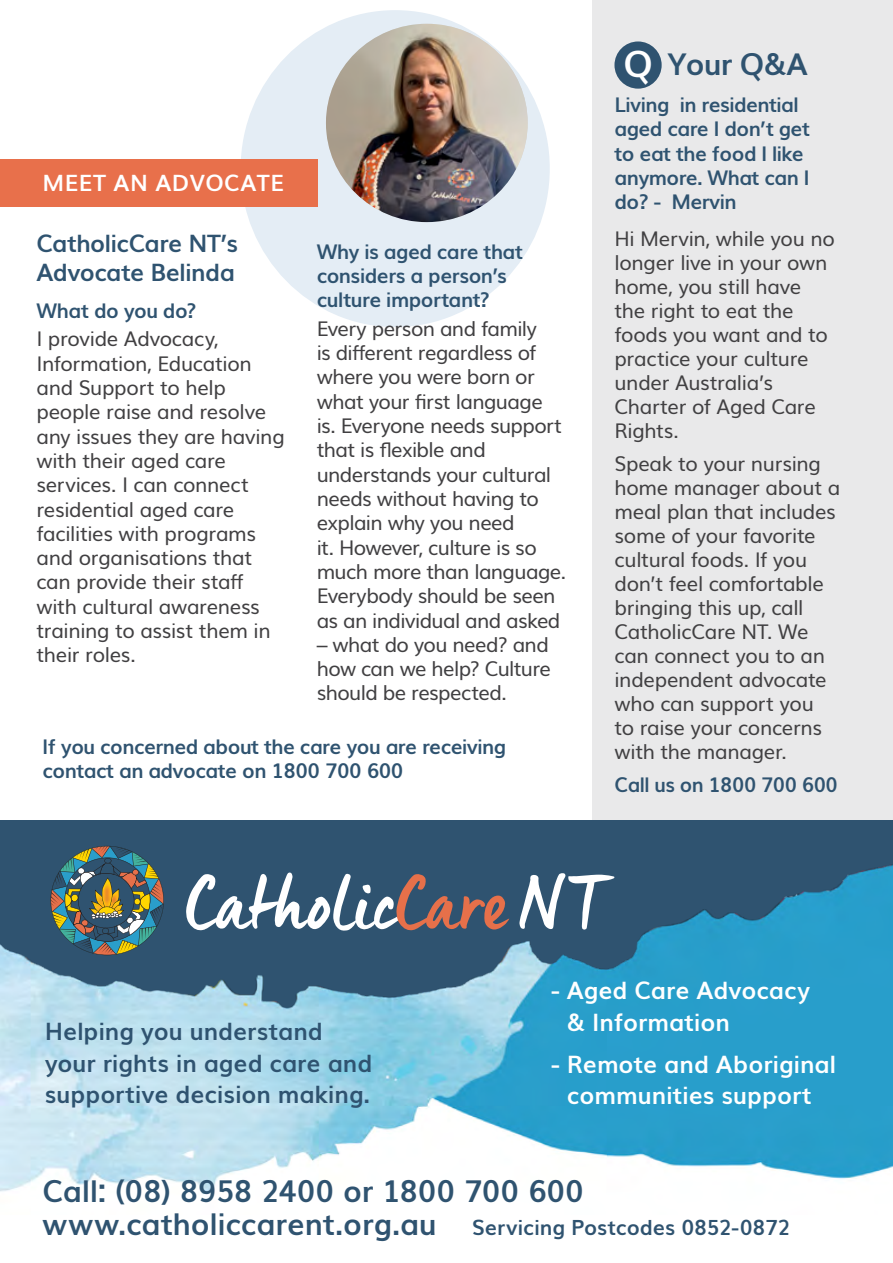
<style>
.page{position:relative;width:893px;height:1263px;background:#fff}
.page>*{position:absolute;margin:0;border:0;box-sizing:border-box;transform-origin:0 0}
.t1{font:700 30.15px "Muli";letter-spacing:-.01em;color:#2f5370}
.t2{font:700 30px "Muli";color:#2f5370}
.t3{font:700 24px/31.5px "Muli";color:#2f5370}
.t4{font:700 24px/31.5px "Muli";letter-spacing:.005em;color:#fff}
.t5{font:700 22.5px "Muli";letter-spacing:.02em;color:#fff}
.t6{font:700 21px "Muli";color:#2f5370}
.t7{font:20.25px/24.3px "Muli";letter-spacing:-.02em;color:#414042}
.t8{font:700 20.25px/24.3px "Muli";letter-spacing:-.025em;color:#2f5370}
.s1{font-size:36px;color:#fff}
.s2{font-size:30.15px}
</style>
<div class="page">
<div style="left:241px;top:10px;width:309px;height:317px;background:#e4edf5;border-radius:50%"></div>
<div style="left:592px;top:0;width:301px;height:850px;background:#e9e9ea"></div>
<div style="left:614px;top:41px;width:48px;height:48px;background:#2f5370;border-radius:50%"></div>
<img style="left:0;top:820px;width:893px;height:375px">
<img style="left:326px;top:24px;width:202px;height:198px">
<svg style="left:51px;top:846px;width:113px;height:109px;background:#576f6b"></svg>
<svg style="left:519px;top:873px;width:95px;height:57px"></svg>
<svg style="left:186px;top:872px;width:323px;height:59px"></svg>
<div style="left:0;top:159px;width:317px;height:48px;background:#e8704b"></div>
<p class="t5" style="left:43px;top:165px;width:243px">MEET AN ADVOCATE</p>
<p class="t3" style="left:36px;top:227px;width:203px;line-height:28.8px">CatholicCare NT’s<br>Advocate Belinda</p>
<p class="t8" style="left:36px;top:297px;width:162px">What do you do?</p>
<p class="t7" style="left:36px;top:325px;width:250px">I provide Advocacy,<br>Information, Education and Support to help people raise and resolve any issues they are having with their aged care services. I can connect residential aged care facilities with programs and organisations that can provide their staff with cultural awareness training to assist them in their roles.</p>
<p class="t8" style="left:317px;top:238px;width:208px">Why is aged care that considers a person’s culture important?</p>
<p class="t7" style="left:317px;top:315px;width:251px">Every person and family<br>is different regardless of where you were born or what your first language is. Everyone needs support that is flexible and understands your cultural needs without having to explain why you need<br>it. However, culture is so much more than language.<br>Everybody should be seen as an individual and asked</p>
<p class="t7" style="left:317px;top:631px;width:236px;text-align:justify">– what do you need? and how can we help? Culture should be respected.</p>
<p class="t8" style="left:43px;top:733px;width:465px">If you concerned about the care you are receiving contact an advocate on 1800 700 600</p>
<h2 class="t2" style="left:623px;top:40px;width:186px"><span class="s1">Q</span> Your Q&amp;A</h2>
<p class="t8" style="left:614px;top:91px;width:197px">Living in residential aged care I don’t get to eat the food I like anymore. What can I do? - Mervin</p>
<p class="t7" style="left:614px;top:225px;width:222px">Hi Mervin, while you no longer live in your own home, you still have the right to eat the foods you want and to practice your culture under Australia’s<br>Charter of Aged Care<br>Rights.</p>
<p class="t7" style="left:614px;top:450px;width:227px">Speak to your nursing home manager about a meal plan that includes some of your favorite cultural foods. If you don’t feel comfortable bringing this up, call<br>CatholicCare NT. We can connect you to an independent advocate who can support you<br>to raise your concerns with the manager.</p>
<p class="t8" style="left:614px;top:771px;width:225px">Call us on 1800 700 600</p>
<p class="t3" style="left:45px;top:1014px;width:329px">Helping you understand your rights in aged care and supportive decision making.</p>
<p class="t4" style="left:567px;top:973px;width:245px;text-indent:-16px">- Aged Care Advocacy &amp; Information</p>
<p class="t4" style="left:551px;top:1047px;width:286px;text-align:center">- Remote and Aboriginal communities support</p>
<h1 class="t1" style="left:43px;top:1167px;width:543px">Call: (08) 8958 2400 or 1800 700 600</h1>
<p class="t6" style="left:43px;top:1210px;width:750px"><span class="s2">www.catholiccarent.org.au</span> Servicing Postcodes 0852-0872</p>
</div>
